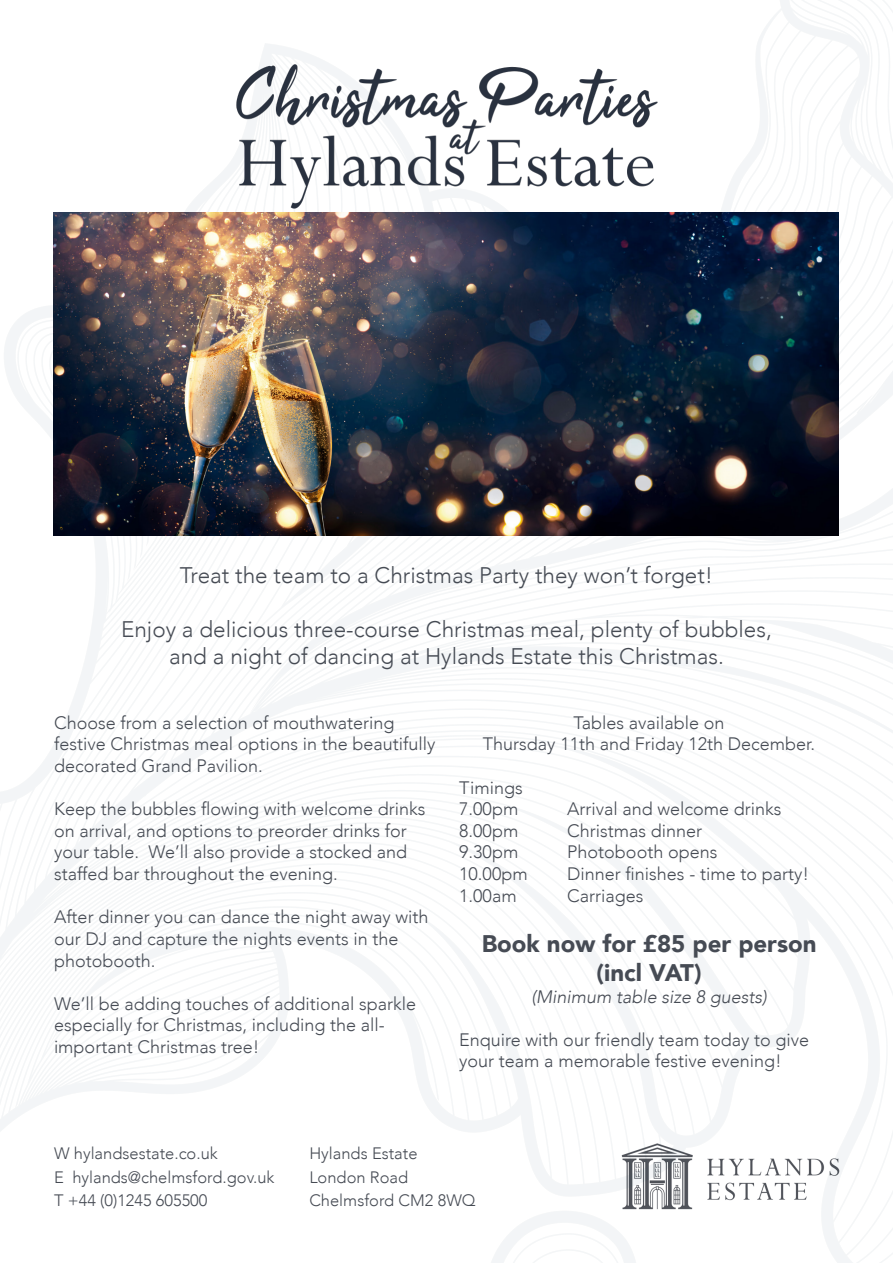
<style>
.page{position:relative;width:893px;height:1263px;background:#fff}
.page>*{position:absolute;margin:0;border:0;box-sizing:border-box;transform-origin:0 0}
.t1{font:900 24px/28.8px "Avenir";color:#464b54;text-align:center}
.t2{font:300 22.5px "Avenir";color:#464b54}
.t3{font:300 18px/21.6px "Avenir";color:#464b54}
.t4{font:italic 300 18px "Avenir";color:#464b54}
.t5{font:300 16.5px "Avenir";color:#464b54}
</style>
<div class="page">
<img style="left:0;top:0;width:893px;height:1263px">
<img style="left:54px;top:212px;width:785px;height:324px">
<img style="left:213px;top:54px;width:466px;height:173px">
<p class="t2" style="left:180px;top:562px;width:535px">Treat the team to a Christmas Party they won’t forget!</p>
<p class="t2" style="left:121px;top:616px;width:652px">Enjoy a delicious three-course Christmas meal, plenty of bubbles,</p>
<p class="t2" style="left:169px;top:643px;width:556px">and a night of dancing at Hylands Estate this Christmas.</p>
<p class="t3" style="left:54px;top:712px;width:342px">Choose from a selection of mouthwatering</p>
<p class="t3" style="left:54px;top:733px;width:383px">festive Christmas meal options in the beautifully decorated Grand Pavilion.</p>
<p class="t3" style="left:54px;top:798px;width:373px">Keep the bubbles flowing with welcome drinks on arrival, and options to preorder drinks for your table. We’ll also provide a stocked and staffed bar throughout the evening.</p>
<p class="t3" style="left:54px;top:906px;width:376px">After dinner you can dance the night away with our DJ and capture the nights events in the photobooth.</p>
<p class="t3" style="left:54px;top:993px;width:364px">We’ll be adding touches of additional sparkle especially for Christmas, including the all&shy;important Christmas tree!</p>
<p class="t3" style="left:574px;top:712px;width:153px">Tables available on</p>
<p class="t3" style="left:483px;top:733px;width:334px">Thursday 11th and Friday 12th December.</p>
<p class="t3" style="left:459px;top:777px;width:65px">Timings</p>
<p class="t3" style="left:459px;top:798px;width:61px">7.00pm</p>
<p class="t3" style="left:567px;top:798px;width:216px">Arrival and welcome drinks</p>
<p class="t3" style="left:459px;top:820px;width:61px">8.00pm</p>
<p class="t3" style="left:567px;top:820px;width:137px">Christmas dinner</p>
<p class="t3" style="left:459px;top:841px;width:61px">9.30pm</p>
<p class="t3" style="left:567px;top:841px;width:152px">Photobooth opens</p>
<p class="t3" style="left:459px;top:863px;width:70px">10.00pm</p>
<p class="t3" style="left:567px;top:863px;width:243px">Dinner finishes - time to party!</p>
<p class="t3" style="left:459px;top:885px;width:59px">1.00am</p>
<p class="t3" style="left:567px;top:885px;width:78px">Carriages</p>
<p class="t1" style="left:482px;top:929px;width:336px">Book now for £85 per person (incl VAT)</p>
<p class="t4" style="left:531px;top:986px;width:237px">(Minimum table size 8 guests)</p>
<p class="t3" style="left:459px;top:1029px;width:351px">Enquire with our friendly team today to give your team a memorable festive evening!</p>
<p class="t5" style="left:54px;top:1144px;width:165px">W hylandsestate.co.uk</p>
<p class="t5" style="left:54px;top:1167px;width:222px">E hylands@chelmsford.gov.uk</p>
<p class="t5" style="left:54px;top:1191px;width:155px">T +44 (0)1245 605500</p>
<p class="t5" style="left:309px;top:1144px;width:110px">Hylands Estate</p>
<p class="t5" style="left:309px;top:1167px;width:100px">London Road</p>
<p class="t5" style="left:309px;top:1191px;width:168px">Chelmsford CM2 8WQ</p>
</div>
